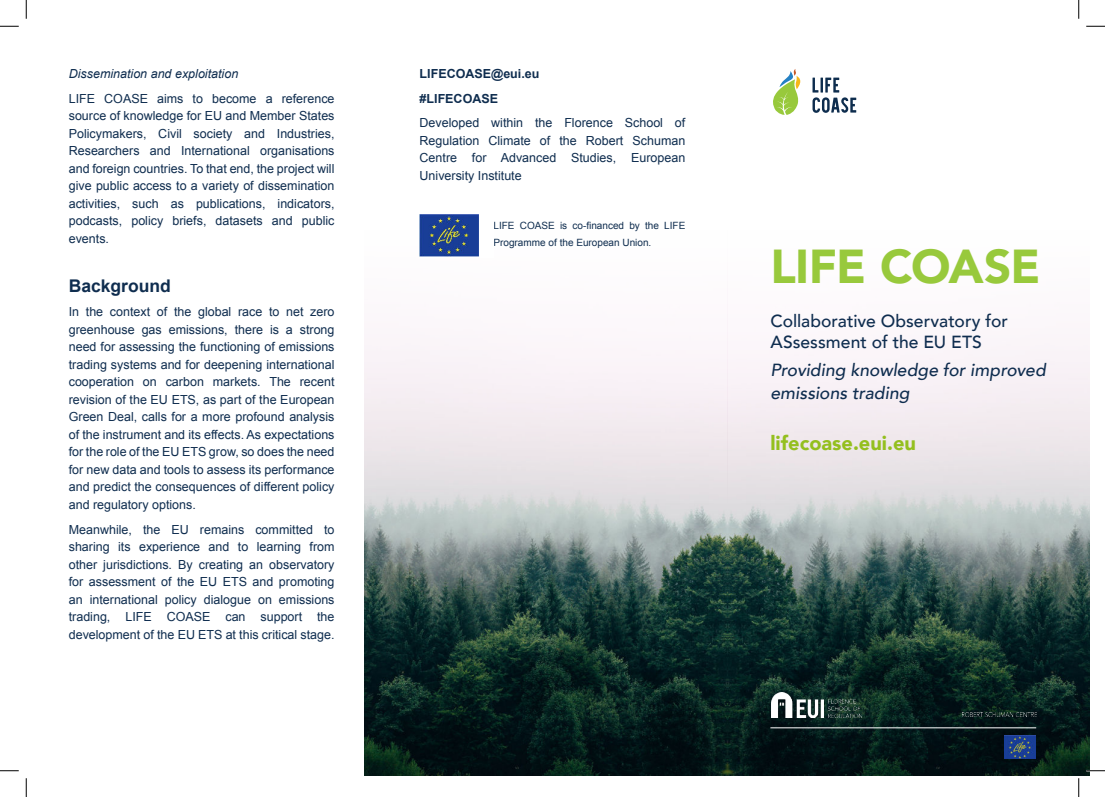
<style>
.page{position:relative;width:1105px;height:797px;background:#fff}
.page>*{position:absolute;margin:0;border:0;box-sizing:border-box;transform-origin:0 0}
.t1{font:900 47.5px "Avenir";letter-spacing:-.015em;color:#98c93c}
.t2{font:900 20px "Avenir";color:#94bf1f}
.t3{font:500 17.5px/21px "Avenir";color:#0f2d4f}
.t4{font:italic 500 17.5px/22.5px "Avenir";color:#0f2d4f}
.t5{font:700 17.5px "Arial";color:#0f2d4f}
.t6{font:12.5px/17.5px "Arial";color:#0f2d4f;text-align:justify}
.t7{font:italic 12.5px "Arial";color:#0f2d4f}
.t8{font:700 12.5px/24.6px "Arial";color:#0f2d4f}
.t9{font:10px/17.5px "Arial";color:#0f2d4f}
</style>
<div class="page">
<img style="left:365px;top:230px;width:724px;height:545px">
<img style="left:771px;top:693px;width:91px;height:24px">
<img style="left:962px;top:712px;width:74px;height:4px">
<hr style="left:770px;top:727px;width:266px;height:1px;background:#fff">
<img style="left:1004px;top:735px;width:31px;height:23px">
<div style="left:420px;top:214px;width:73px;height:43px;background:#fff"></div>
<img style="left:420px;top:214px;width:58px;height:43px">
<svg style="left:812px;top:78px;width:44px;height:35px"></svg>
<svg style="left:773px;top:69px;width:28px;height:46px"></svg>
<svg style="left:0;top:25px;width:19px;height:2px"></svg>
<svg style="left:1086px;top:25px;width:19px;height:2px"></svg>
<svg style="left:0;top:770px;width:19px;height:1px"></svg>
<svg style="left:1086px;top:770px;width:19px;height:1px"></svg>
<svg style="left:25px;top:0;width:2px;height:19px"></svg>
<svg style="left:25px;top:778px;width:2px;height:19px"></svg>
<svg style="left:1078px;top:0;width:1px;height:19px"></svg>
<svg style="left:1078px;top:778px;width:1px;height:19px"></svg>
<p class="t7" style="left:69px;top:69px;width:171px">Dissemination and exploitation</p>
<p class="t6" style="left:69px;top:90px;width:267px">LIFE COASE aims to become a reference source of knowledge for EU and Member States Policymakers, Civil society and Industries, Researchers and International organisations and foreign countries. To that end, the project will give public access to a variety of dissemination activities, such as publications, indicators, podcasts, policy briefs, datasets and public events.</p>
<h3 class="t5" style="left:69px;top:279px;width:104px">Background</h3>
<p class="t6" style="left:69px;top:304px;width:267px">In the context of the global race to net zero greenhouse gas emissions, there is a strong need for assessing the functioning of emissions trading systems and for deepening international cooperation on carbon markets. The recent revision of the EU ETS, as part of the European Green Deal, calls for a more profound analysis of the instrument and its effects. As expectations for the role of the EU ETS grow, so does the need for new data and tools to assess its performance and predict the consequences of different policy and regulatory options.</p>
<p class="t6" style="left:69px;top:521px;width:267px">Meanwhile, the EU remains committed to sharing its experience and to learning from other jurisdictions. By creating an observatory for assessment of the EU ETS and promoting an international policy dialogue on emissions trading, LIFE COASE can support the development of the EU ETS at this critical stage.</p>
<p class="t8" style="left:420px;top:62px;width:121px">LIFECOASE@eui.eu #LIFECOASE</p>
<p class="t6" style="left:420px;top:115px;width:267px">Developed within the Florence School of Regulation Climate of the Robert Schuman Centre for Advanced Studies, European University Institute</p>
<p class="t9" style="left:493px;top:217px;width:193px">LIFE COASE is co-financed by the LIFE<br>Programme of the European Union.</p>
<h1 class="t1" style="left:770px;top:239px;width:271px">LIFE COASE</h1>
<h3 class="t3" style="left:770px;top:312px;width:239px">Collaborative Observatory for<br>ASsessment of the EU ETS</h3>
<h3 class="t4" style="left:770px;top:361px;width:277px">Providing knowledge for improved emissions trading</h3>
<h2 class="t2" style="left:770px;top:432px;width:147px">lifecoase.eui.eu</h2>
</div>
